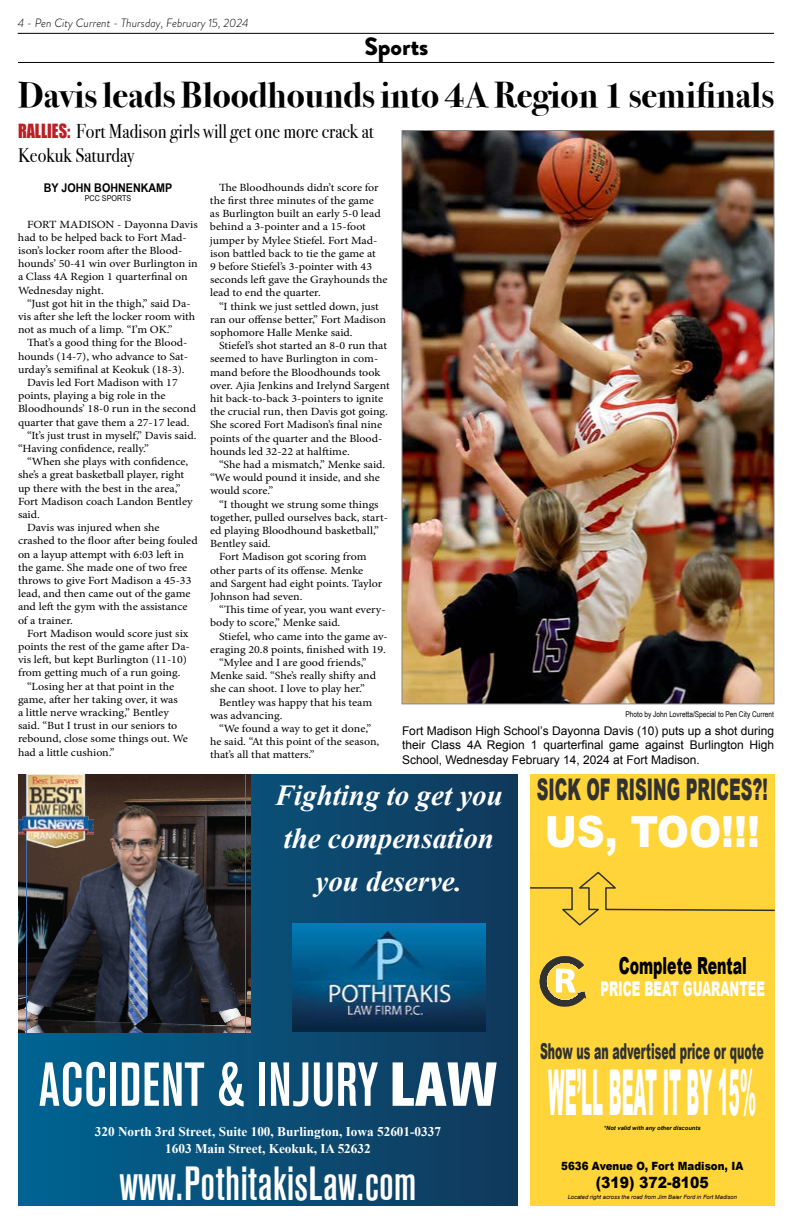
<style>
.page{position:relative;width:792px;height:1224px;background:#fff}
.page>*{position:absolute;margin:0;border:0;box-sizing:border-box;transform-origin:0 0}
.t1{font:65px "Ancona Cd";color:#fff}
.t2{font:900 63.3px "Arial";color:#fff;scale:.26 1}
.t3{font:50px "Ancona Cd";color:#fff}
.t4{font:900 42.9px "Arial";color:#fff;scale:.9 1}
.t5{font:700 36px "Bodoni Svty Two ITCTT";color:#000}
.t6{font:900 29.8px "Arial";color:#313131;scale:.55 1}
.t7{font:italic 700 29px/43px "Times New Roman";color:#fff;text-align:center}
.t8{font:900 25px "Brandon Grotesque";color:#000}
.t9{font:900 23.5px "Arial";color:#000;scale:.6 1}
.t10{font:900 22px "Arial";color:#313131;scale:.5 1}
.t11{font:900 20.3px "Arial";color:#fff;scale:.58 1}
.t12{font:20px/24px "Bodoni Svty Two ITCTT";color:#000;scale:.9 1}
.t13{font:900 15.5px "Arial";color:#000;scale:.9 1}
.t14{font:700 13.3px/17px "Times New Roman";color:#fff;text-align:center}
.t15{font:12px/14.4px "Arial";color:#000;text-align:justify}
.t16{font:italic 300 12px "Brandon Grotesque";color:#000}
.t17{font:700 12px "Arial Narrow";color:#000;scale:1.09 1}
.t18{font:900 11.4px "Arial";color:#000;scale:.9 1}
.t19{font:11px/13.2px "Minion Pro";color:#000;scale:1.09 1}
.t20{font:8px "Arial Narrow";color:#000}
.t21{font:8px "Arial Narrow";color:#000;scale:1.09 1}
.t22{font:italic 5.8px "Arial";color:#000}
.t23{font:italic 700 5.8px "Arial";color:#000}
.s1{font-family:"Impact";font-size:18px;color:#bc2026}
.s2{font-weight:800}
</style>
<div class="page">
<hr style="left:18px;top:33px;width:756px;height:1px;background:#000">
<hr style="left:18px;top:62px;width:756px;height:1px;background:#000">
<div style="left:530px;top:774px;width:244px;height:432px;background:#ffd53a"></div>
<svg style="left:530px;top:871px;width:244px;height:55px"></svg>
<img style="left:539px;top:956px;width:24px;height:43px">
<div style="left:18px;top:774px;width:500px;height:432px;background:linear-gradient(to right,#006492,#12395b)"></div>
<img style="left:18px;top:774px;width:232px;height:259px">
<img style="left:18px;top:774px;width:75px;height:73px">
<img style="left:292px;top:924px;width:193px;height:108px">
<img style="left:404px;top:132px;width:368px;height:570px">
<p class="t16" style="left:18px;top:15px;width:232px">4 - Pen City Current - Thursday, February 15, 2024</p>
<h3 class="t8" style="left:364px;top:28px;width:66px">Sports</h3>
<h3 class="t5" style="left:18px;top:66px;width:757px">Davis leads Bloodhounds into 4A Region 1 semifinals</h3>
<h3 class="t12" style="left:18px;top:117px;width:397px"><span class="s1">RALLIES:</span> Fort Madison girls will get one more crack at<br>Keokuk Saturday</h3>
<p class="t17" style="left:44px;top:178px;width:119px">BY JOHN BOHNENKAMP</p>
<p class="t21" style="left:85px;top:193px;width:44px">PCC SPORTS</p>
<p class="t19" style="left:18px;top:218px;width:167px;text-indent:9px">FORT MADISON - Dayonna Davis had to be helped back to Fort Mad&shy;ison’s locker room after the Blood&shy;hounds’ 50-41 win over Burlington in a Class 4A Region 1 quarterfinal on<br>Wednesday night.</p>
<p class="t19" style="left:18px;top:297px;width:164px;text-indent:9px">“Just got hit in the thigh,” said Da&shy;vis after she left the locker room with not as much of a limp. “I’m OK.”</p>
<p class="t19" style="left:27px;top:336px;width:149px">That’s a good thing for the Blood-</p>
<p class="t19" style="left:18px;top:350px;width:158px">hounds (14-7), who advance to Sat-</p>
<p class="t19" style="left:18px;top:363px;width:154px">urday’s semifinal at Keokuk (18-3).</p>
<p class="t19" style="left:27px;top:376px;width:140px">Davis led Fort Madison with 17</p>
<p class="t19" style="left:18px;top:389px;width:137px">points, playing a big role in the</p>
<p class="t19" style="left:18px;top:402px;width:165px">Bloodhounds’ 18-0 run in the second</p>
<p class="t19" style="left:18px;top:416px;width:159px">quarter that gave them a 27-17 lead.</p>
<p class="t19" style="left:27px;top:429px;width:157px">“It’s just trust in myself,” Davis said.</p>
<p class="t19" style="left:18px;top:442px;width:122px">“Having confidence, really.”</p>
<p class="t19" style="left:27px;top:455px;width:149px">“When she plays with confidence,</p>
<p class="t19" style="left:18px;top:468px;width:154px">she’s a great basketball player, right</p>
<p class="t19" style="left:18px;top:482px;width:151px">up there with the best in the area,”</p>
<p class="t19" style="left:18px;top:495px;width:162px">Fort Madison coach Landon Bentley</p>
<p class="t19" style="left:18px;top:508px;width:22px">said.</p>
<p class="t19" style="left:27px;top:521px;width:123px">Davis was injured when she</p>
<p class="t19" style="left:18px;top:534px;width:166px">crashed to the floor after being fouled</p>
<p class="t19" style="left:18px;top:548px;width:154px">on a layup attempt with 6:03 left in</p>
<p class="t19" style="left:18px;top:561px;width:157px">the game. She made one of two free</p>
<p class="t19" style="left:18px;top:574px;width:161px">throws to give Fort Madison a 45-33</p>
<p class="t19" style="left:18px;top:587px;width:160px">lead, and then came out of the game</p>
<p class="t19" style="left:18px;top:600px;width:157px">and left the gym with the assistance</p>
<p class="t19" style="left:18px;top:614px;width:52px">of a trainer.</p>
<p class="t19" style="left:27px;top:627px;width:150px">Fort Madison would score just six</p>
<p class="t19" style="left:18px;top:640px;width:159px">points the rest of the game after Da-</p>
<p class="t19" style="left:18px;top:653px;width:157px">vis left, but kept Burlington (11-10)</p>
<p class="t19" style="left:18px;top:666px;width:151px">from getting much of a run going.</p>
<p class="t19" style="left:27px;top:680px;width:137px">“Losing her at that point in the</p>
<p class="t19" style="left:18px;top:693px;width:148px">game, after her taking over, it was</p>
<p class="t19" style="left:18px;top:706px;width:140px">a little nerve wracking,” Bentley</p>
<p class="t19" style="left:18px;top:719px;width:148px">said. “But I trust in our seniors to</p>
<p class="t19" style="left:18px;top:732px;width:158px">rebound, close some things out. We</p>
<p class="t19" style="left:18px;top:746px;width:90px">had a little cushion.”</p>
<p class="t19" style="left:210px;top:181px;width:164px;text-indent:9px">The Bloodhounds didn’t score for the first three minutes of the game<br>as Burlington built an early 5-0 lead behind a 3-pointer and a 15-foot jumper by Mylee Stiefel. Fort Mad&shy;ison battled back to tie the game at<br>9 before Stiefel’s 3-pointer with 43 seconds left gave the Grayhounds the lead to end the quarter.</p>
<p class="t19" style="left:210px;top:300px;width:163px;text-indent:9px">“I think we just settled down, just ran our offense better,” Fort Madison sophomore Halle Menke said.</p>
<p class="t19" style="left:210px;top:339px;width:166px;text-indent:9px">Stiefel’s shot started an 8-0 run that seemed to have Burlington in com&shy;mand before the Bloodhounds took over. Ajia Jenkins and Irelynd Sargent hit back-to-back 3-pointers to ignite the crucial run, then Davis got going.<br>She scored Fort Madison’s final nine points of the quarter and the Blood&shy;hounds led 32-22 at halftime.</p>
<p class="t19" style="left:210px;top:458px;width:162px;text-indent:9px">“She had a mismatch,” Menke said. “We would pound it inside, and she would score.”</p>
<p class="t19" style="left:219px;top:498px;width:148px">“I thought we strung some things</p>
<p class="t19" style="left:210px;top:511px;width:165px">together, pulled ourselves back, start-</p>
<p class="t19" style="left:210px;top:524px;width:156px">ed playing Bloodhound basketball,”</p>
<p class="t19" style="left:210px;top:537px;width:57px">Bentley said.</p>
<p class="t19" style="left:219px;top:550px;width:137px">Fort Madison got scoring from</p>
<p class="t19" style="left:210px;top:564px;width:142px">other parts of its offense. Menke</p>
<p class="t19" style="left:210px;top:577px;width:160px">and Sargent had eight points. Taylor</p>
<p class="t19" style="left:210px;top:590px;width:86px">Johnson had seven.</p>
<p class="t19" style="left:219px;top:603px;width:154px">“This time of year, you want every-</p>
<p class="t19" style="left:210px;top:616px;width:121px">body to score,” Menke said.</p>
<p class="t19" style="left:219px;top:630px;width:156px">Stiefel, who came into the game av-</p>
<p class="t19" style="left:210px;top:643px;width:163px">eraging 20.8 points, finished with 19.</p>
<p class="t19" style="left:219px;top:656px;width:137px">“Mylee and I are good friends,”</p>
<p class="t19" style="left:210px;top:669px;width:154px">Menke said. “She’s really shifty and</p>
<p class="t19" style="left:210px;top:682px;width:144px">she can shoot. I love to play her.”</p>
<p class="t19" style="left:219px;top:696px;width:142px">Bentley was happy that his team</p>
<p class="t19" style="left:210px;top:709px;width:68px">was advancing.</p>
<p class="t19" style="left:219px;top:722px;width:141px">“We found a way to get it done,”</p>
<p class="t19" style="left:210px;top:735px;width:157px">he said. “At this point of the season,</p>
<p class="t19" style="left:210px;top:748px;width:97px">that’s all that matters.”</p>
<p class="t20" style="left:626px;top:708px;width:150px">Photo by John Lovretta/Special to Pen City Current</p>
<p class="t15" style="left:402px;top:724px;width:374px">Fort Madison High School’s Dayonna Davis (10) puts up a shot during their Class 4A Region 1 quarterfinal game against Burlington High School, Wednesday February 14, 2024 at Fort Madison.</p>
<h3 class="t7" style="left:275px;top:773px;width:230px">Fighting to get you the compensation you deserve.</h3>
<h3 class="t6" style="left:537px;top:768px;width:422px">SICK OF RISING PRICES?!</h3>
<h3 class="t4" style="left:545px;top:800px;width:241px">US, TOO!!!</h3>
<h3 class="t9" style="left:619px;top:949px;width:215px">Complete Rental</h3>
<h3 class="t11" style="left:601px;top:974px;width:285px">PRICE BEAT GUARANTEE</h3>
<h1 class="t1" style="left:39px;top:1039px;width:460px">ACCIDENT &amp; INJURY <span class="s2">LAW</span></h1>
<p class="t14" style="left:95px;top:1123px;width:348px">320 North 3rd Street, Suite 100, Burlington, Iowa 52601-0337<br>1603 Main Street, Keokuk, IA 52632</p>
<h3 class="t3" style="left:120px;top:1149px;width:298px">www.PothitakisLaw.com</h3>
<h3 class="t10" style="left:540px;top:1035px;width:449px">Show us an advertised price or quote</h3>
<h2 class="t2" style="left:548px;top:1046px;width:801px">WE’LL BEAT IT BY 15%</h2>
<p class="t23" style="left:604px;top:1124px;width:98px">*Not valid with any other discounts</p>
<p class="t18" style="left:561px;top:1157px;width:204px">5636 Avenue O, Fort Madison, IA</p>
<h3 class="t13" style="left:596px;top:1171px;width:127px">(319) 372-8105</h3>
<p class="t22" style="left:568px;top:1193px;width:171px">Located right across the road from Jim Baier Ford in Fort Madison</p>
</div>
